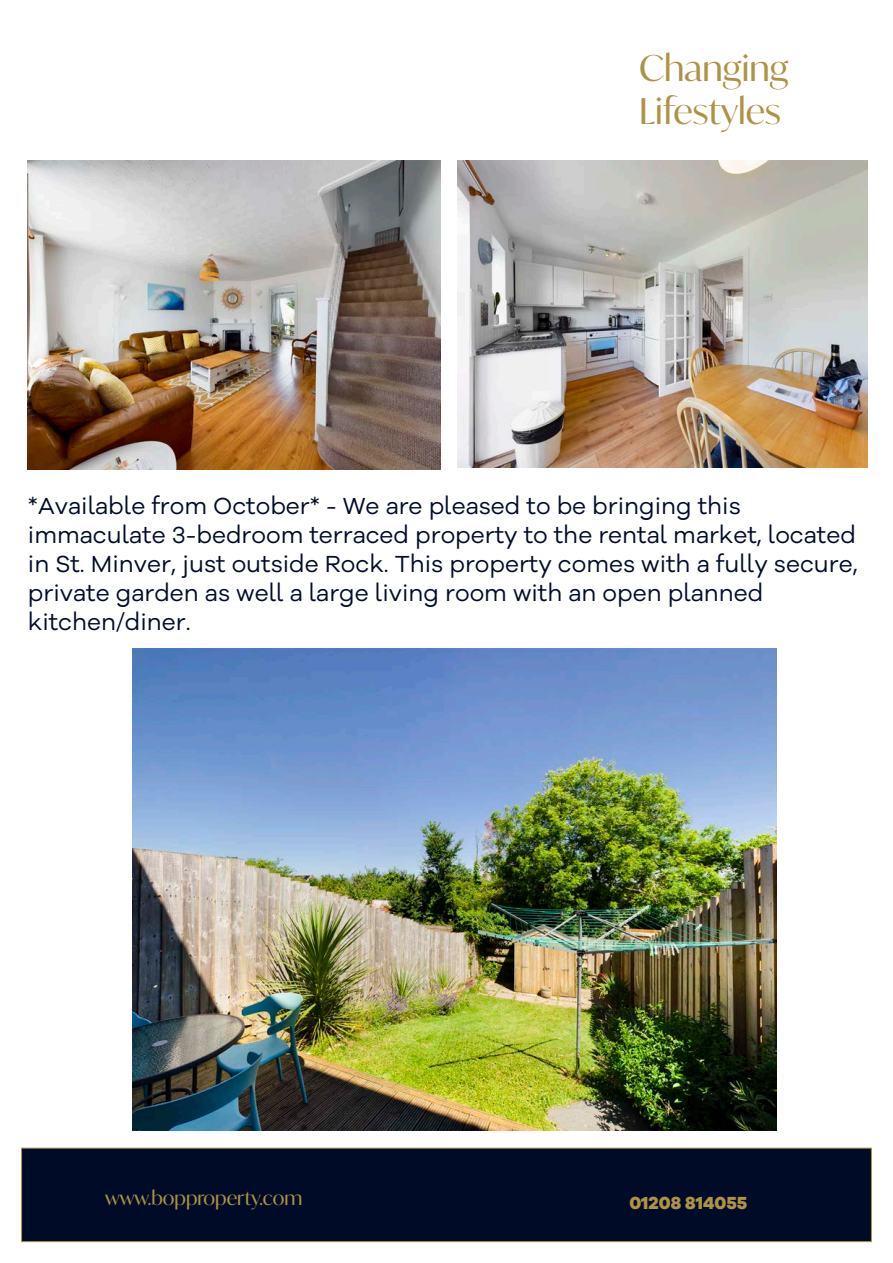
<style>
.page{position:relative;width:893px;height:1263px;background:#fff}
.page>*{position:absolute;margin:0;border:0;box-sizing:border-box;transform-origin:0 0}
.t1{font:35.55px "Ivy Mode";color:#ae9346}
.t2{font:24px/28.8px "Galano Grotesque Alt";color:#000c2a}
.t3{font:19.5px "Ivy Mode";color:#ae9346}
.t4{font:800 18px "Galano Grotesque Alt";color:#ae9346}
</style>
<div class="page">
<div style="left:21px;top:1148px;width:851px;height:94px;background:#000b28;border:1px solid #ae9346"></div>
<img style="left:28px;top:160px;width:412px;height:309px">
<img style="left:458px;top:161px;width:409px;height:307px">
<img style="left:133px;top:648px;width:643px;height:483px">
<p class="t1" style="left:639px;top:44px;width:151px">Changing</p>
<p class="t1" style="left:639px;top:87px;width:143px">Lifestyles</p>
<p class="t2" style="left:28px;top:491px;width:831px">*Available from October* - We are pleased to be bringing this immaculate 3-bedroom terraced property to the rental market, located in St. Minver, just outside Rock. This property comes with a fully secure, private garden as well a large living room with an open planned kitchen/diner.</p>
<p class="t3" style="left:105px;top:1185px;width:199px">www.bopproperty.com</p>
<p class="t4" style="left:629px;top:1191px;width:120px">01208 814055</p>
</div>
